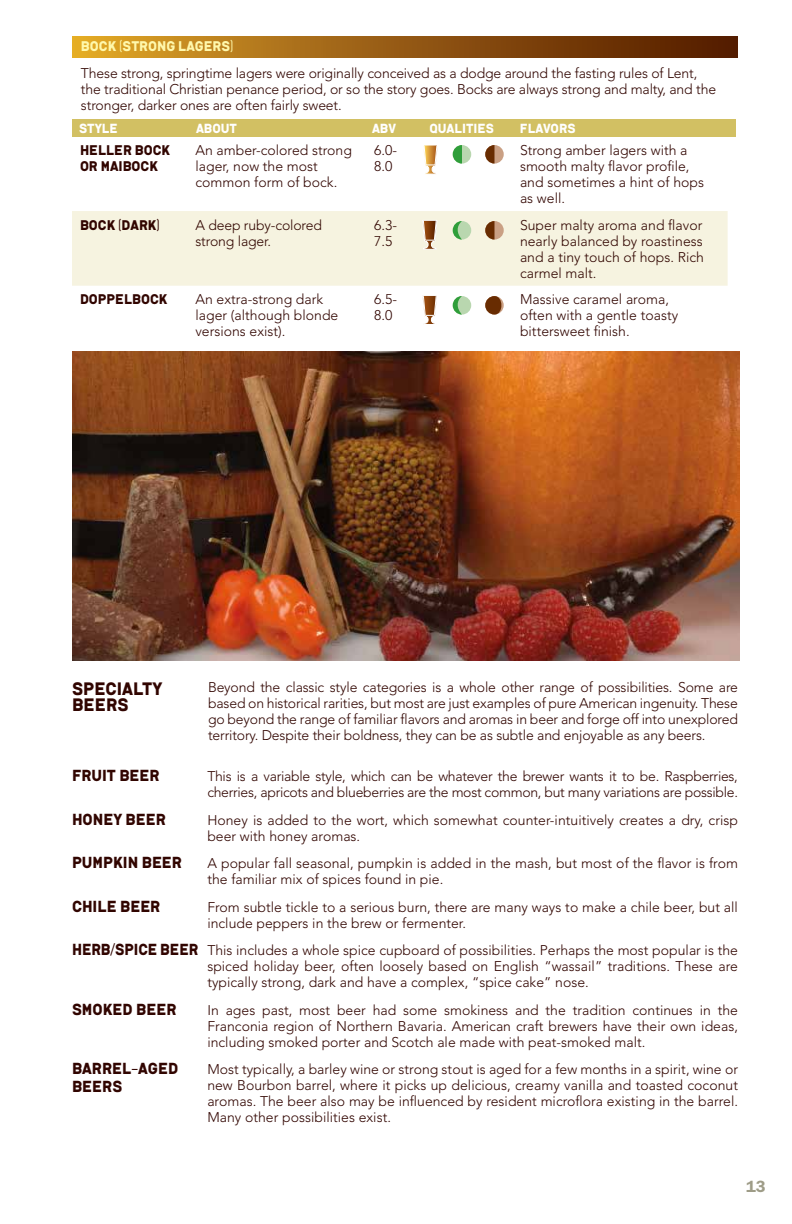
<style>
.page{position:relative;width:792px;height:1224px;background:#fff}
.page>*{position:absolute;margin:0;border:0;box-sizing:border-box;transform-origin:0 0}
.t1{font:18px/16px "td BASTAR Dbold";color:#310500}
.t2{font:600 16.4px "Franklin Gothic";color:#9e9c87}
.t3{font:16px "td BASTAR Dbold";color:#310500}
.t4{font:300 14px/16px "Avenir";color:#310500}
.t5{font:300 14px/16px "Avenir";letter-spacing:-.02em;color:#310500}
.t6{font:14px/16px "td BASTAR Dbold";color:#310500}
.t7{font:14px "td BASTAR Dbold";color:#fff8ac}
.t8{font:13.2px "td BASTAR Dbold";color:#fff}
.s1{font-family:"td BASTAR Dbold";font-weight:400;font-size:16px}
</style>
<div class="page">
<div style="left:72px;top:36px;width:666px;height:22px;background:linear-gradient(to right,#dfa428,#4f1500)"></div>
<div style="left:72px;top:211px;width:656px;height:75px;background:#f6f3e0"></div>
<div style="left:72px;top:119px;width:664px;height:18px;background:#d2c063"></div>
<img style="left:72px;top:352px;width:667px;height:309px">
<svg style="left:423px;top:145px;width:15px;height:29px"></svg>
<svg style="left:422px;top:220px;width:15px;height:30px"></svg>
<svg style="left:422px;top:295px;width:15px;height:29px"></svg>
<div style="left:453px;top:145px;width:18px;height:19px;background:#b9d7af;border-radius:50%"></div>
<svg style="left:453px;top:145px;width:9px;height:19px"></svg>
<svg style="left:485px;top:145px;width:19px;height:19px"></svg>
<svg style="left:485px;top:145px;width:9px;height:19px"></svg>
<div style="left:453px;top:221px;width:18px;height:19px;background:#b9d7af;border-radius:50%"></div>
<svg style="left:453px;top:221px;width:9px;height:19px"></svg>
<svg style="left:485px;top:221px;width:19px;height:19px"></svg>
<svg style="left:485px;top:221px;width:9px;height:19px"></svg>
<div style="left:453px;top:296px;width:18px;height:19px;background:#b9d7af;border-radius:50%"></div>
<svg style="left:453px;top:296px;width:9px;height:19px"></svg>
<svg style="left:485px;top:296px;width:19px;height:19px"></svg>
<p class="t7" style="left:81px;top:37px;width:154px">BOCK (STRONG LAGERS)</p>
<p class="t4" style="left:81px;top:65px;width:637px">These strong, springtime lagers were originally conceived as a dodge around the fasting rules of Lent, the traditional Christian penance period, or so the story goes. Bocks are always strong and malty, and the stronger, darker ones are often fairly sweet.</p>
<p class="t8" style="left:79px;top:120px;width:40px">STYLE</p>
<p class="t8" style="left:196px;top:120px;width:43px">ABOUT</p>
<p class="t8" style="left:372px;top:120px;width:26px">ABV</p>
<p class="t8" style="left:520px;top:120px;width:57px">FLAVORS</p>
<p class="t8" style="left:429px;top:120px;width:66px">QUALITIES</p>
<p class="t6" style="left:80px;top:142px;width:92px">HELLER BOCK<br>OR MAIBOCK</p>
<p class="t4" style="left:195px;top:142px;width:158px">An amber-colored strong lager, now the most common form of bock.</p>
<p class="t4" style="left:374px;top:142px;width:24px">6.0-<br>8.0</p>
<p class="t4" style="left:520px;top:142px;width:186px">Strong amber lagers with a smooth malty flavor profile, and sometimes a hint of hops as well.</p>
<p class="t6" style="left:80px;top:216px;width:81px">BOCK (DARK)</p>
<p class="t4" style="left:195px;top:217px;width:128px">A deep ruby-colored strong lager.</p>
<p class="t4" style="left:374px;top:217px;width:24px">6.3-<br>7.5</p>
<p class="t4" style="left:520px;top:217px;width:185px;text-align:justify">Super malty aroma and flavor nearly balanced by roastiness and a tiny touch of hops. Rich carmel malt.</p>
<p class="t6" style="left:80px;top:291px;width:89px">DOPPELBOCK</p>
<p class="t4" style="left:195px;top:291px;width:144px">An extra-strong dark lager (although blonde versions exist).</p>
<p class="t4" style="left:374px;top:291px;width:24px">6.5-<br>8.0</p>
<p class="t4" style="left:520px;top:291px;width:160px">Massive caramel aroma, often with a gentle toasty bittersweet finish.</p>
<p class="t1" style="left:72px;top:680px;width:92px">SPECIALTY<br>BEERS</p>
<p class="t4" style="left:208px;top:679px;width:532px;text-align:justify">Beyond the classic style categories is a whole other range of possibilities. Some are based on historical rarities, but most are just examples of pure American ingenuity. These go beyond the range of familiar flavors and aromas in beer and forge off into unexplored territory. Despite their boldness, they can be as subtle and enjoyable as any beers.</p>
<p class="t3" style="left:72px;top:766px;width:89px">FRUIT BEER</p>
<p class="t5" style="left:207px;top:768px;width:532px">This is a variable style, which can be whatever the brewer wants it to be. Raspberries, cherries, apricots and blueberries are the most common, but many variations are possible.</p>
<p class="t3" style="left:72px;top:809px;width:95px">HONEY BEER</p>
<p class="t4" style="left:207px;top:812px;width:532px">Honey is added to the wort, which somewhat counter-intuitively creates a dry, crisp beer with honey aromas.</p>
<p class="t3" style="left:72px;top:853px;width:112px">PUMPKIN BEER</p>
<p class="t4" style="left:207px;top:855px;width:532px">A popular fall seasonal, pumpkin is added in the mash, but most of the flavor is from the familiar mix of spices found in pie.</p>
<p class="t3" style="left:72px;top:896px;width:90px">CHILE BEER</p>
<p class="t4" style="left:207px;top:899px;width:532px">From subtle tickle to a serious burn, there are many ways to make a chile beer, but all include peppers in the brew or fermenter.</p>
<p class="t4" style="left:207px;top:942px;width:532px;text-align:justify;text-indent:-135px"><span class="s1">HERB/SPICE BEER</span> This includes a whole spice cupboard of possibilities. Perhaps the most popular is the spiced holiday beer, often loosely based on English “wassail” traditions. These are typically strong, dark and have a complex, “spice cake” nose.</p>
<p class="t3" style="left:72px;top:999px;width:106px">SMOKED BEER</p>
<p class="t4" style="left:207px;top:1002px;width:532px;text-align:justify">In ages past, most beer had some smokiness and the tradition continues in the Franconia region of Northern Bavaria. American craft brewers have their own ideas, including smoked porter and Scotch ale made with peat-smoked malt.</p>
<p class="t3" style="left:72px;top:1059px;width:108px">BARREL-AGED</p>
<p class="t4" style="left:207px;top:1061px;width:532px;text-align:justify">Most typically, a barley wine or strong stout is aged for a few months in a spirit, wine or new Bourbon barrel, where it picks up delicious, creamy vanilla and toasted coconut aromas. The beer also may be influenced by resident microflora existing in the barrel.<br>Many other possibilities exist.</p>
<p class="t3" style="left:72px;top:1077px;width:52px">BEERS</p>
<p class="t2" style="left:746px;top:1177px;width:21px">13</p>
</div>
